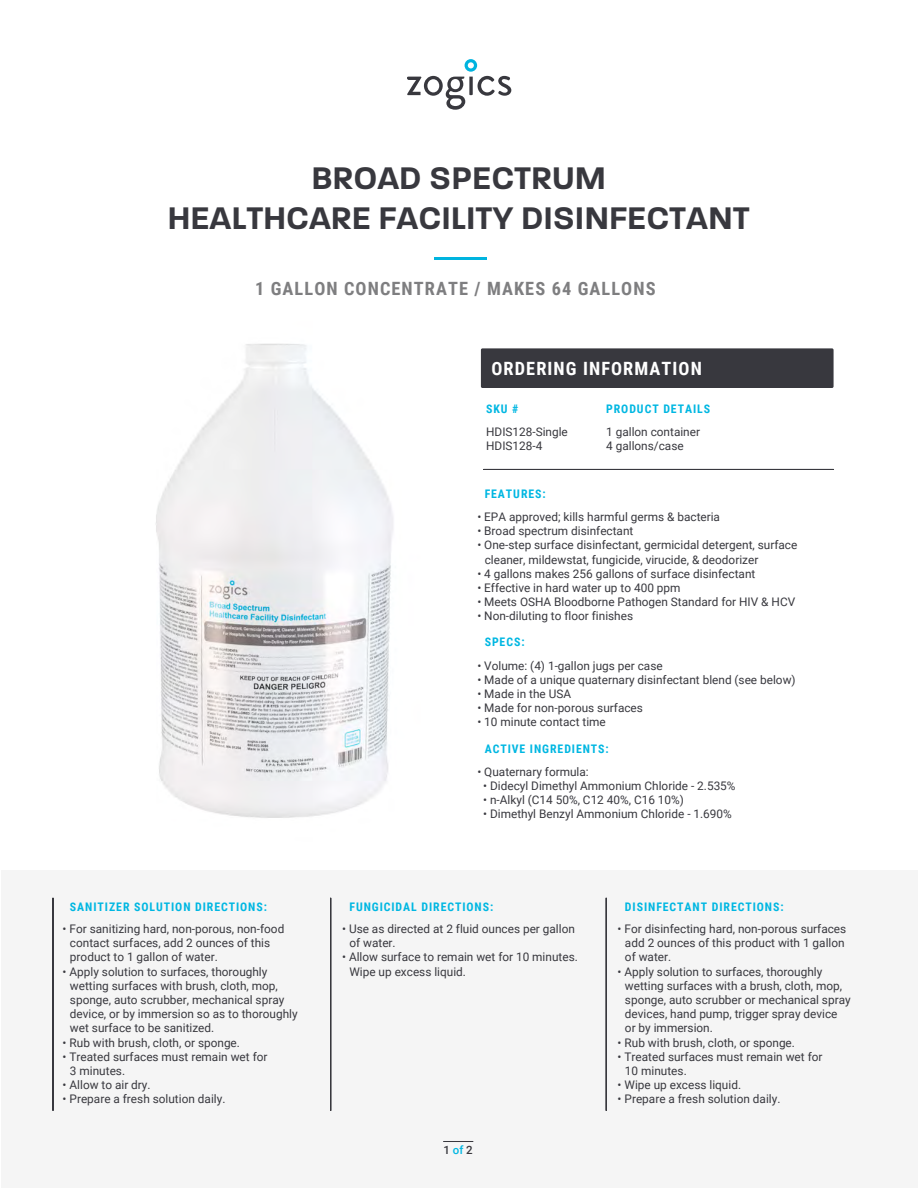
<style>
.page{position:relative;width:918px;height:1188px;background:#fff}
.page>*{position:absolute;margin:0;border:0;box-sizing:border-box;transform-origin:0 0}
.t1{font:600 33.75px/40.5px "Paralucent";color:#38383e;text-align:center}
.t2{font:700 18.3px "Roboto Condensed";letter-spacing:.06em;color:#7e7e80}
.t3{font:700 18.3px "Roboto Condensed";letter-spacing:.06em;color:#fff}
.t4{font:11.85px/14.2px "Roboto";color:#38383e}
.t5{font:700 11.85px "Roboto Condensed";letter-spacing:.08em;color:#00b7e2}
.t6{font:500 11.4px "Roboto";color:#38383e}
.s1{color:#00b7e2}
</style>
<div class="page">
<img style="left:156px;top:343px;width:391px;height:475px">
<div style="left:2px;top:870px;width:916px;height:318px;background:#f5f5f5"></div>
<svg style="left:407px;top:59px;width:104px;height:51px"></svg>
<hr style="left:52px;top:898px;width:2px;height:213px;background:#38383e">
<hr style="left:330px;top:898px;width:1px;height:213px;background:#38383e">
<hr style="left:484px;top:469px;width:350px;height:1px;background:#38383e">
<hr style="left:606px;top:898px;width:1px;height:213px;background:#38383e">
<hr style="left:443px;top:1141px;width:30px;height:1px;background:#38383e">
<hr style="left:434px;top:257px;width:53px;height:3px;background:#00b4df">
<div style="left:481px;top:348px;width:353px;height:40px;background:#38383e;border-radius:2px"></div>
<h1 class="t1" style="left:168px;top:157px;width:583px">BROAD SPECTRUM<br>HEALTHCARE FACILITY DISINFECTANT</h1>
<h2 class="t2" style="left:255px;top:276px;width:402px">1 GALLON CONCENTRATE / MAKES 64 GALLONS</h2>
<h2 class="t3" style="left:491px;top:356px;width:212px">ORDERING INFORMATION</h2>
<p class="t5" style="left:486px;top:400px;width:34px">SKU #</p>
<p class="t4" style="left:486px;top:424px;width:83px">HDIS128-Single<br>HDIS128-4</p>
<p class="t5" style="left:606px;top:400px;width:105px">PRODUCT DETAILS</p>
<p class="t4" style="left:606px;top:424px;width:95px">1 gallon container<br>4 gallons/case</p>
<p class="t5" style="left:485px;top:485px;width:63px">FEATURES:</p>
<p class="t4" style="left:477px;top:509px;width:244px">• EPA approved; kills harmful germs &amp; bacteria</p>
<p class="t4" style="left:477px;top:524px;width:158px">• Broad spectrum disinfectant</p>
<p class="t4" style="left:485px;top:538px;width:314px;text-indent:-7px">• One-step surface disinfectant, germicidal detergent, surface cleaner, mildewstat, fungicide, virucide, &amp; deodorizer</p>
<p class="t4" style="left:477px;top:566px;width:280px">• 4 gallons makes 256 gallons of surface disinfectant</p>
<p class="t4" style="left:477px;top:580px;width:205px">• Effective in hard water up to 400 ppm</p>
<p class="t4" style="left:477px;top:594px;width:319px">• Meets OSHA Bloodborne Pathogen Standard for HIV &amp; HCV</p>
<p class="t4" style="left:477px;top:609px;width:157px">• Non-diluting to floor finishes</p>
<p class="t5" style="left:70px;top:899px;width:199px">SANITIZER SOLUTION DIRECTIONS:</p>
<p class="t4" style="left:70px;top:921px;width:216px;text-indent:-7px">• For sanitizing hard, non-porous, non-food contact surfaces, add 2 ounces of this product to 1 gallon of water.</p>
<p class="t4" style="left:70px;top:964px;width:229px;text-indent:-7px">• Apply solution to surfaces, thoroughly wetting surfaces with brush, cloth, mop, sponge, auto scrubber, mechanical spray device, or by immersion so as to thoroughly wet surface to be sanitized.</p>
<p class="t4" style="left:63px;top:1035px;width:179px">• Rub with brush, cloth, or sponge.</p>
<p class="t4" style="left:70px;top:1049px;width:199px;text-indent:-7px">• Treated surfaces must remain wet for<br>3 minutes.</p>
<p class="t4" style="left:63px;top:1077px;width:89px">• Allow to air dry.</p>
<p class="t4" style="left:63px;top:1092px;width:164px">• Prepare a fresh solution daily.</p>
<p class="t5" style="left:485px;top:634px;width:41px">SPECS:</p>
<p class="t4" style="left:477px;top:658px;width:187px">• Volume: (4) 1-gallon jugs per case</p>
<p class="t4" style="left:477px;top:672px;width:320px">• Made of a unique quaternary disinfectant blend (see below)</p>
<p class="t4" style="left:477px;top:686px;width:95px">• Made in the USA</p>
<p class="t4" style="left:477px;top:700px;width:167px">• Made for non-porous surfaces</p>
<p class="t4" style="left:477px;top:715px;width:130px">• 10 minute contact time</p>
<p class="t5" style="left:485px;top:740px;width:126px">ACTIVE INGREDIENTS:</p>
<p class="t4" style="left:477px;top:764px;width:113px">• Quaternary formula:</p>
<p class="t4" style="left:483px;top:778px;width:254px">• Didecyl Dimethyl Ammonium Chloride - 2.535%</p>
<p class="t4" style="left:483px;top:792px;width:202px">• n-Alkyl (C14 50%, C12 40%, C16 10%)</p>
<p class="t4" style="left:483px;top:807px;width:250px">• Dimethyl Benzyl Ammonium Chloride - 1.690%</p>
<p class="t5" style="left:349px;top:899px;width:145px">FUNGICIDAL DIRECTIONS:</p>
<p class="t4" style="left:349px;top:921px;width:227px;text-indent:-7px">• Use as directed at 2 fluid ounces per gallon of water.</p>
<p class="t4" style="left:349px;top:950px;width:230px;text-indent:-7px">• Allow surface to remain wet for 10 minutes.<br>Wipe up excess liquid.</p>
<p class="t6" style="left:444px;top:1142px;width:31px">1 <span class="s1">of</span> 2</p>
<p class="t5" style="left:625px;top:899px;width:160px">DISINFECTANT DIRECTIONS:</p>
<p class="t4" style="left:625px;top:921px;width:223px;text-indent:-7px">• For disinfecting hard, non-porous surfaces add 2 ounces of this product with 1 gallon of water.</p>
<p class="t4" style="left:625px;top:964px;width:227px;text-indent:-7px">• Apply solution to surfaces, thoroughly wetting surfaces with a brush, cloth, mop, sponge, auto scrubber or mechanical spray devices, hand pump, trigger spray device or by immersion.</p>
<p class="t4" style="left:618px;top:1035px;width:179px">• Rub with brush, cloth, or sponge.</p>
<p class="t4" style="left:625px;top:1049px;width:199px;text-indent:-7px">• Treated surfaces must remain wet for<br>10 minutes.</p>
<p class="t4" style="left:618px;top:1077px;width:125px">• Wipe up excess liquid.</p>
<p class="t4" style="left:618px;top:1092px;width:164px">• Prepare a fresh solution daily.</p>
</div>
